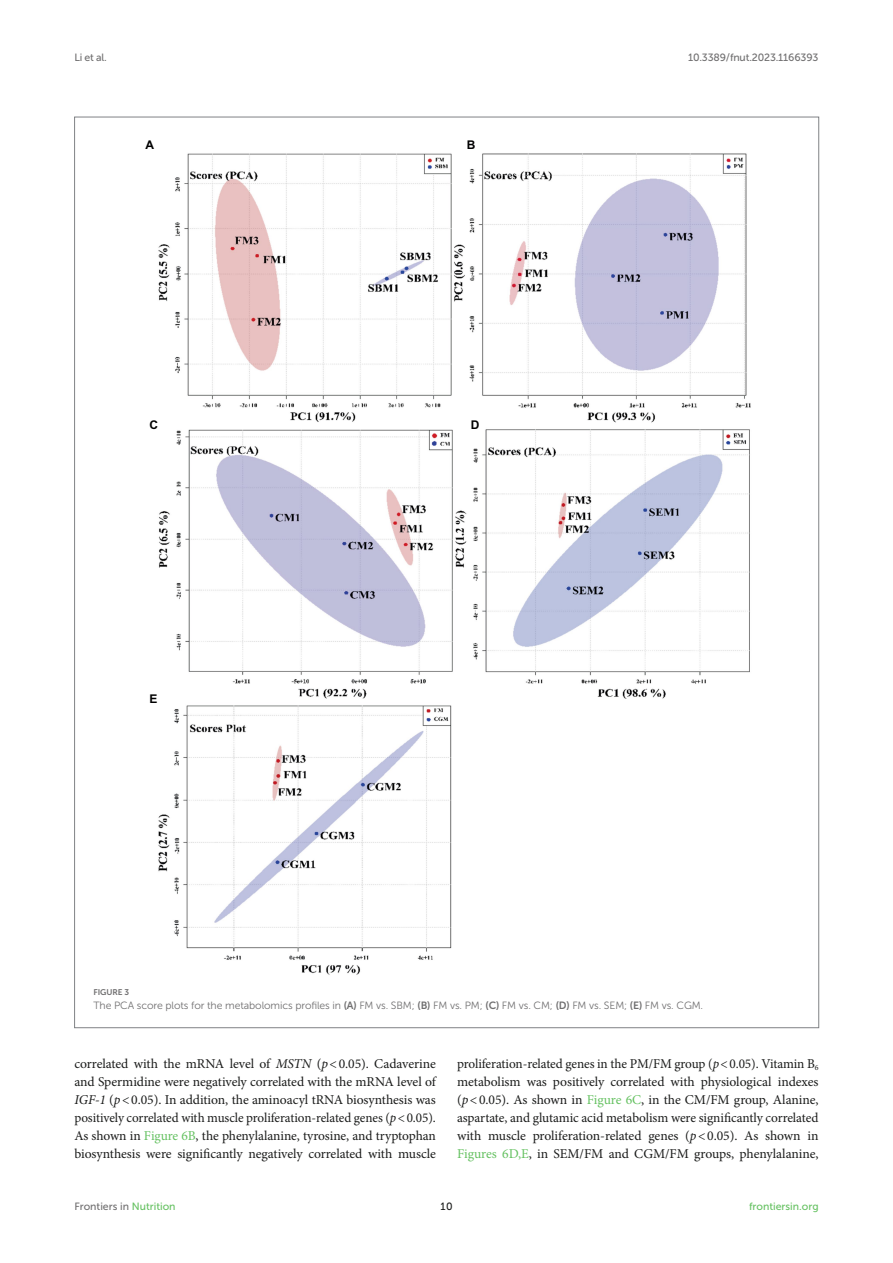
<style>
.page{position:relative;width:893px;height:1263px;background:#fff}
.page>*{position:absolute;margin:0;border:0;box-sizing:border-box;transform-origin:0 0}
.TEXT_FLUSH{font:13.5px/18px "Minion Pro";letter-spacing:-.005em;color:#1b1c1b;text-align:justify}
.t1{font:700 12px "Arial";color:#010001}
.FIG_LEG{font:10.5px "Museo Sans 300";letter-spacing:-.01em;color:#706f70}
.t2{font:10.5px "Museo Sans 500";letter-spacing:-.015em;color:#706f70}
.t3{font:10.5px "Museo Sans 500";color:#65c161}
.t4{font:10.5px "Museo Sans 500";color:#1b1c1b}
.FIG_HD{font:8.25px "Museo Sans 700";letter-spacing:-.01em;color:#706f70}
.s1{font-family:"Museo Sans 700"}
.s2{font-style:italic}
.s3{color:#65c161}
</style>
<div class="page">
<img style="left:158px;top:153px;width:593px;height:822px">
<p class="t2" style="left:74px;top:51px;width:34px">Li et al.</p>
<p class="t2" style="left:688px;top:51px;width:132px">10.3389/fnut.2023.1166393</p>
<p class="t1" style="left:146px;top:136px;width:10px">A</p>
<p class="t1" style="left:467px;top:136px;width:10px">B</p>
<p class="t1" style="left:150px;top:416px;width:10px">C</p>
<p class="t1" style="left:150px;top:691px;width:10px">E</p>
<p class="t1" style="left:471px;top:416px;width:10px">D</p>
<p class="FIG_HD" style="left:94px;top:988px;width:37px">FIGURE 3</p>
<p class="FIG_LEG" style="left:94px;top:999px;width:611px">The PCA score plots for the metabolomics profiles in <span class="s1">(A)</span> FM vs. SBM; <span class="s1">(B)</span> FM vs. PM; <span class="s1">(C)</span> FM vs. CM; <span class="s1">(D)</span> FM vs. SEM; <span class="s1">(E)</span> FM vs. CGM.</p>
<p class="TEXT_FLUSH" style="left:74px;top:1055px;width:363px">correlated with the mRNA level of <span class="s2">MSTN</span> (<span class="s2">p</span>&lt;0.05). Cadaverine and Spermidine were negatively correlated with the mRNA level of <span class="s2">IGF-1</span> (<span class="s2">p</span>&lt;0.05). In addition, the aminoacyl tRNA biosynthesis was positively correlated with muscle proliferation-related genes (<span class="s2">p</span>&lt;0.05).<br>As shown in <span class="s3">Figure 6B</span>, the phenylalanine, tyrosine, and tryptophan biosynthesis were significantly negatively correlated with muscle</p>
<p class="TEXT_FLUSH" style="left:457px;top:1055px;width:363px">proliferation-related genes in the PM/FM group (<span class="s2">p</span>&lt;0.05). Vitamin B<sub>6 </sub>metabolism was positively correlated with physiological indexes (<span class="s2">p</span>&lt;0.05). As shown in <span class="s3">Figure 6C</span>, in the CM/FM group, Alanine, aspartate, and glutamic acid metabolism were significantly correlated with muscle proliferation-related genes (<span class="s2">p</span>&lt;0.05). As shown in <span class="s3">Figures 6D,E</span>, in SEM/FM and CGM/FM groups, phenylalanine,</p>
<p class="t2" style="left:74px;top:1200px;width:103px">Frontiers in <span class="s3">Nutrition</span></p>
<p class="t4" style="left:440px;top:1200px;width:14px">10</p>
<p class="t3" style="left:749px;top:1200px;width:71px">frontiersin.org</p>
</div>
